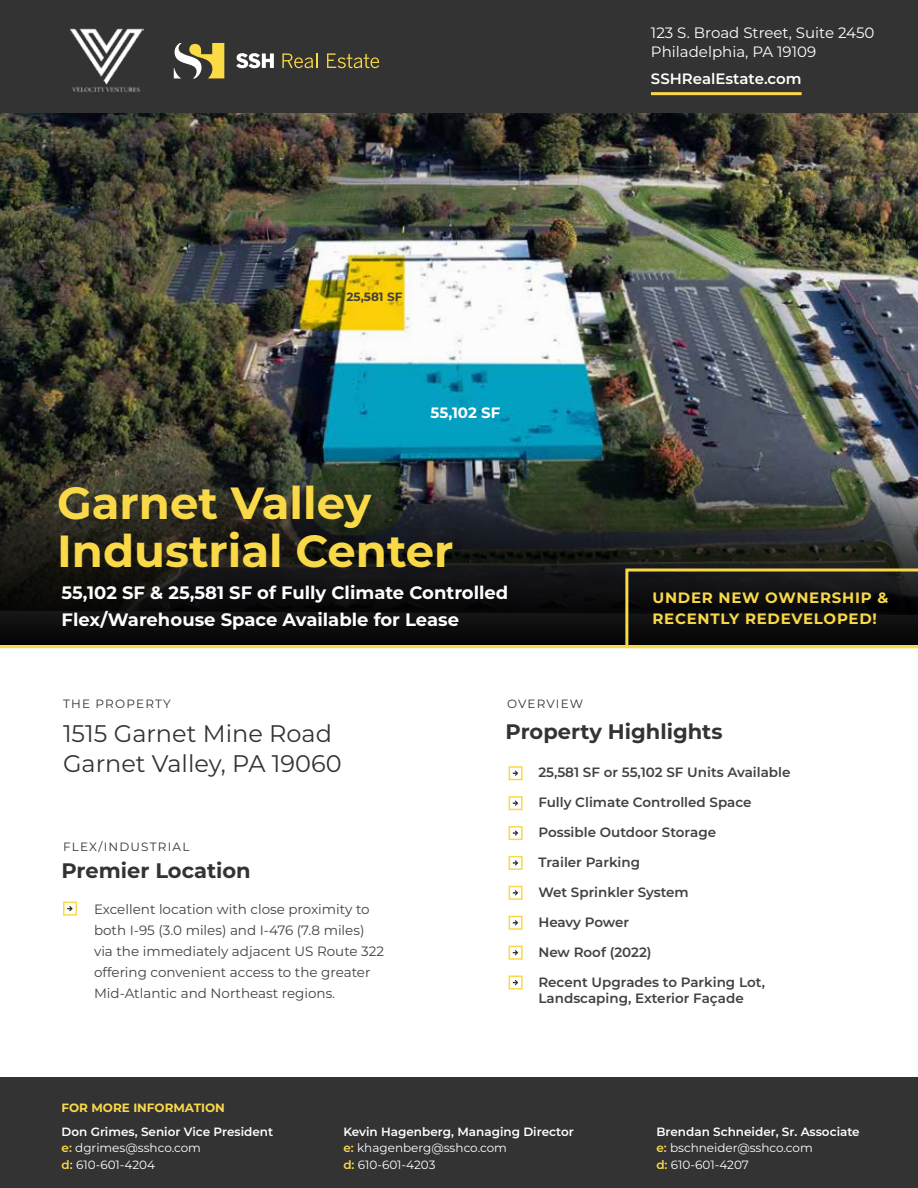
<style>
.page{position:relative;width:918px;height:1188px;background:#fff}
.page>*{position:absolute;margin:0;border:0;box-sizing:border-box;transform-origin:0 0}
.t1{font:700 45px/48px "Montserrat";color:#fad949}
.t2{font:24px/30px "Montserrat";color:#343333}
.t3{font:700 21px "Montserrat";color:#343333}
.t4{font:700 18px/27px "Montserrat";color:#fff}
.t5{font:15px/19.5px "Montserrat";color:#fff}
.t6{font:700 15px/21px "Montserrat";letter-spacing:.05em;color:#fad949}
.t7{font:600 15px "Montserrat";color:#fff}
.t8{font:700 15px "Montserrat";color:#fff}
.t9{font:600 13.5px/16.5px "Montserrat";color:#414042}
.t10{font:13.5px/21px "Montserrat";color:#414042}
.t11{font:12px/16.5px "Montserrat";color:#fff}
.t12{font:600 12px/16.5px "Montserrat";color:#fff}
.t13{font:12px "Montserrat";letter-spacing:.1em;color:#343333}
.t14{font:700 12px "Montserrat";color:#fad949}
.t15{font:700 12px "Montserrat";color:#414042}
.s1{color:#fad949}
.s2{font-weight:400}
.s3{font-weight:600}
.s4{font-weight:600;color:#fad949}
</style>
<div class="page">
<img style="left:0;top:112px;width:918px;height:503px">
<svg style="left:1px;top:430px;width:917px;height:215px;background:#232c2a"></svg>
<div style="left:0;top:1078px;width:918px;height:110px;background:#343333"></div>
<div style="left:0;top:0;width:918px;height:112px;background:#343333"></div>
<hr style="left:651px;top:92px;width:151px;height:3px;background:#fad949">
<svg style="left:174px;top:43px;width:50px;height:35px"></svg>
<svg style="left:236px;top:53px;width:38px;height:15px"></svg>
<svg style="left:282px;top:53px;width:36px;height:15px"></svg>
<svg style="left:327px;top:53px;width:52px;height:15px"></svg>
<div style="left:509px;top:766px;width:14px;height:14px;border:2px solid #fad949"></div>
<svg style="left:513px;top:771px;width:5px;height:5px"></svg>
<div style="left:509px;top:886px;width:14px;height:14px;border:2px solid #fad949"></div>
<svg style="left:513px;top:890px;width:5px;height:6px"></svg>
<div style="left:509px;top:796px;width:14px;height:14px;border:2px solid #fad949"></div>
<svg style="left:513px;top:800px;width:5px;height:6px"></svg>
<div style="left:509px;top:826px;width:14px;height:14px;border:2px solid #fad949"></div>
<svg style="left:513px;top:830px;width:5px;height:6px"></svg>
<div style="left:509px;top:916px;width:14px;height:14px;border:2px solid #fad949"></div>
<svg style="left:513px;top:920px;width:5px;height:6px"></svg>
<div style="left:509px;top:856px;width:14px;height:14px;border:2px solid #fad949"></div>
<svg style="left:513px;top:860px;width:5px;height:6px"></svg>
<div style="left:509px;top:946px;width:14px;height:14px;border:2px solid #fad949"></div>
<svg style="left:513px;top:950px;width:5px;height:5px"></svg>
<div style="left:509px;top:976px;width:14px;height:14px;border:2px solid #fad949"></div>
<svg style="left:513px;top:980px;width:5px;height:5px"></svg>
<div style="left:63px;top:902px;width:14px;height:14px;border:2px solid #fad949"></div>
<svg style="left:67px;top:906px;width:6px;height:5px"></svg>
<hr style="left:0;top:645px;width:918px;height:3px;background:#fad949">
<img style="left:70px;top:29px;width:74px;height:63px">
<svg style="left:625px;top:568px;width:293px;height:78px;background:#1d1b13"></svg>
<p class="t5" style="left:651px;top:22px;width:225px">123 S. Broad Street, Suite 2450<br>Philadelphia, PA 19109</p>
<p class="t7" style="left:651px;top:68px;width:152px">SSHRealEstate.com</p>
<p class="t15" style="left:347px;top:288px;width:57px">25,581 SF</p>
<p class="t8" style="left:431px;top:402px;width:71px">55,102 SF</p>
<h1 class="t1" style="left:57px;top:477px;width:398px">Garnet Valley<br>Industrial Center</h1>
<h3 class="t4" style="left:62px;top:579px;width:448px">55,102 SF &amp; 25,581 SF of Fully Climate Controlled<br>Flex/Warehouse Space Available for Lease</h3>
<p class="t13" style="left:63px;top:695px;width:109px">THE PROPERTY</p>
<p class="t13" style="left:507px;top:695px;width:78px">OVERVIEW</p>
<p class="t6" style="left:652px;top:587px;width:237px">UNDER NEW OWNERSHIP &amp;<br>RECENTLY REDEVELOPED!</p>
<h2 class="t2" style="left:63px;top:717px;width:280px">1515 Garnet Mine Road<br>Garnet Valley, PA 19060</h2>
<p class="t13" style="left:63px;top:838px;width:128px">FLEX/INDUSTRIAL</p>
<h3 class="t3" style="left:61px;top:855px;width:191px">Premier Location</h3>
<p class="t10" style="left:94px;top:898px;width:292px">Excellent location with close proximity to both I-95 (3.0 miles) and I-476 (7.8 miles) via the immediately adjacent US Route 322 offering convenient access to the greater Mid-Atlantic and Northeast regions.</p>
<p class="t14" style="left:62px;top:1099px;width:165px">FOR MORE INFORMATION</p>
<h3 class="t3" style="left:506px;top:716px;width:218px">Property Highlights</h3>
<p class="t9" style="left:538px;top:763px;width:254px">25,581 SF or 55,102 SF Units Available</p>
<p class="t9" style="left:538px;top:793px;width:215px">Fully Climate Controlled Space</p>
<p class="t9" style="left:538px;top:823px;width:179px">Possible Outdoor Storage</p>
<p class="t9" style="left:538px;top:853px;width:103px">Trailer Parking</p>
<p class="t9" style="left:538px;top:883px;width:152px">Wet Sprinkler System</p>
<p class="t9" style="left:538px;top:913px;width:92px">Heavy Power</p>
<p class="t9" style="left:538px;top:943px;width:115px">New Roof (2022)</p>
<p class="t9" style="left:538px;top:973px;width:228px">Recent Upgrades to Parking Lot,<br>Landscaping, Exterior Façade</p>
<p class="t12" style="left:62px;top:1123px;width:213px">Don Grimes, Senior Vice President <span class="s1">e:</span> <span class="s2">dgrimes@sshco.com<br></span><span class="s1">d:</span> <span class="s2">610-601-4204</span></p>
<p class="t11" style="left:656px;top:1123px;width:205px"><span class="s3">Brendan Schneider, Sr. Associate </span><span class="s4">e:</span> bschneider@sshco.com<br><span class="s4">d:</span> 610-601-4207</p>
<p class="t11" style="left:343px;top:1123px;width:232px"><span class="s3">Kevin Hagenberg, Managing Director </span><span class="s4">e:</span> khagenberg@sshco.com<br><span class="s4">d:</span> 610-601-4203</p>
</div>
